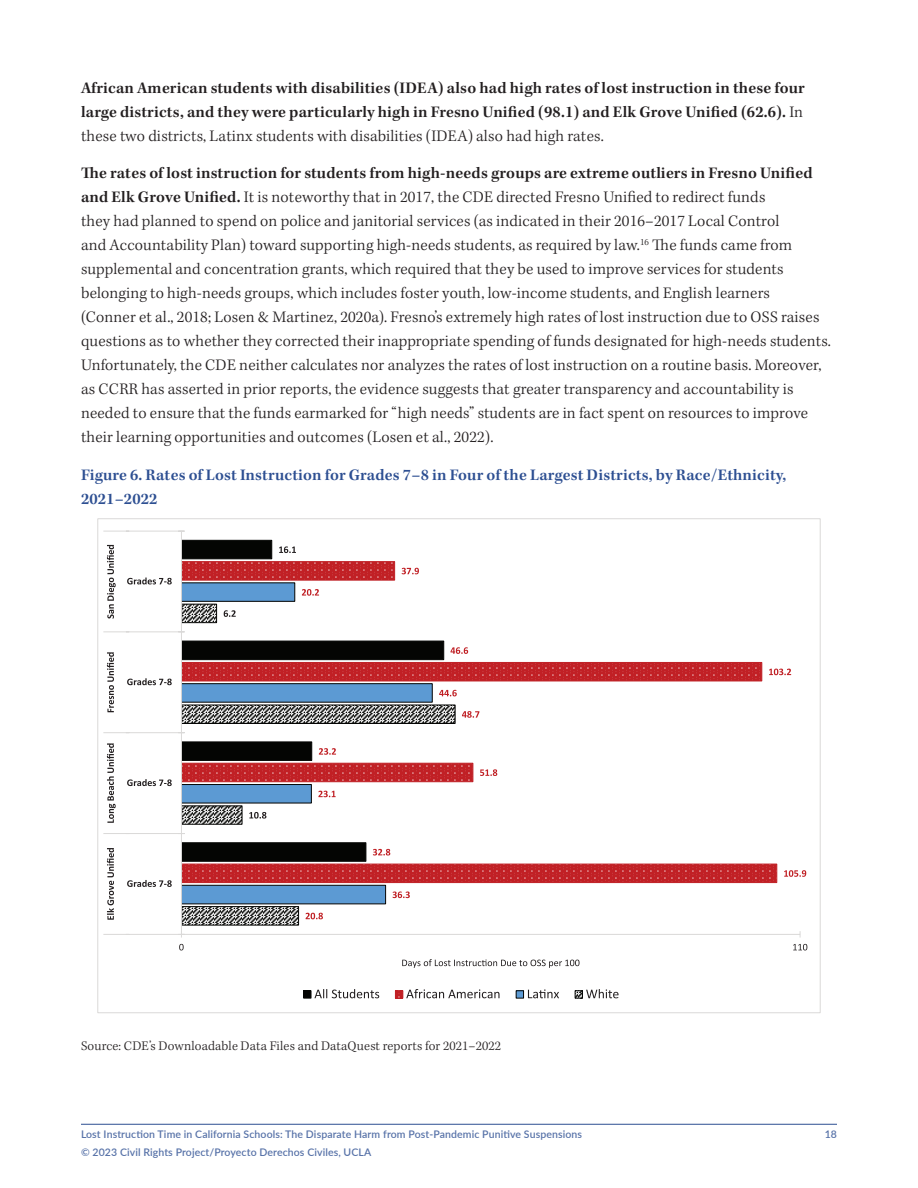
<style>
.page{position:relative;width:918px;height:1188px;background:#fff}
.page>*{position:absolute;margin:0;border:0;box-sizing:border-box;transform-origin:0 0}
.Body_regular{font:300 16.5px/24px "Kepler Std";letter-spacing:.01em;color:#231f20}
.Body_regular-2{font:600 16.5px/24px "Kepler Std";letter-spacing:.01em;color:#231f20;text-align:justify}
.Table_title{font:600 16.5px/24px "Kepler Std";letter-spacing:.01em;color:#2d4f92}
.t1{font:300 13.5px "Kepler Std";letter-spacing:.01em;color:#231f20}
.t2{font:600 10.5px/18px "Lato";letter-spacing:.01em;color:#5772a8}
.s1{font-weight:300}
.s2{font-weight:600}
</style>
<div class="page">
<hr style="left:81px;top:1124px;width:756px;height:1px;background:#2d4f92">
<svg style="left:182px;top:883px;width:274px;height:43px"></svg>
<svg style="left:182px;top:883px;width:251px;height:22px"></svg>
<svg style="left:182px;top:650px;width:596px;height:233px"></svg>
<svg style="left:182px;top:539px;width:263px;height:323px"></svg>
<hr style="left:181px;top:934px;width:619px;height:1px;background:#dad9d8">
<hr style="left:181px;top:531px;width:1px;height:403px;background:#dad9d8">
<hr style="left:126px;top:934px;width:59px;height:1px;background:#dad9d8">
<hr style="left:126px;top:833px;width:59px;height:1px;background:#dad9d8">
<hr style="left:126px;top:732px;width:59px;height:1px;background:#dad9d8">
<hr style="left:126px;top:631px;width:59px;height:1px;background:#dad9d8">
<hr style="left:126px;top:531px;width:59px;height:1px;background:#dad9d8">
<svg style="left:103px;top:934px;width:23px;height:1px"></svg>
<svg style="left:103px;top:833px;width:23px;height:1px"></svg>
<svg style="left:103px;top:732px;width:23px;height:1px"></svg>
<svg style="left:103px;top:631px;width:23px;height:1px"></svg>
<svg style="left:103px;top:531px;width:23px;height:1px"></svg>
<svg style="left:306px;top:913px;width:17px;height:6px"></svg>
<svg style="left:249px;top:812px;width:17px;height:7px"></svg>
<svg style="left:462px;top:711px;width:17px;height:7px"></svg>
<svg style="left:224px;top:610px;width:12px;height:7px"></svg>
<svg style="left:393px;top:892px;width:17px;height:6px"></svg>
<svg style="left:318px;top:791px;width:18px;height:6px"></svg>
<svg style="left:439px;top:690px;width:18px;height:6px"></svg>
<svg style="left:302px;top:589px;width:17px;height:7px"></svg>
<svg style="left:784px;top:870px;width:22px;height:7px"></svg>
<svg style="left:480px;top:769px;width:17px;height:7px"></svg>
<svg style="left:769px;top:669px;width:22px;height:6px"></svg>
<svg style="left:402px;top:568px;width:17px;height:6px"></svg>
<svg style="left:373px;top:849px;width:17px;height:7px"></svg>
<svg style="left:319px;top:748px;width:17px;height:7px"></svg>
<svg style="left:451px;top:647px;width:17px;height:7px"></svg>
<svg style="left:279px;top:546px;width:17px;height:7px"></svg>
<svg style="left:179px;top:944px;width:5px;height:6px"></svg>
<svg style="left:793px;top:944px;width:14px;height:6px"></svg>
<svg style="left:127px;top:880px;width:45px;height:7px"></svg>
<svg style="left:127px;top:779px;width:45px;height:7px"></svg>
<svg style="left:127px;top:678px;width:45px;height:7px"></svg>
<svg style="left:127px;top:578px;width:45px;height:6px"></svg>
<svg style="left:107px;top:848px;width:7px;height:72px"></svg>
<svg style="left:107px;top:743px;width:9px;height:80px"></svg>
<svg style="left:107px;top:652px;width:7px;height:60px"></svg>
<svg style="left:107px;top:545px;width:9px;height:74px"></svg>
<svg style="left:402px;top:959px;width:178px;height:9px"></svg>
<div style="left:304px;top:991px;width:7px;height:7px;background:#040503"></div>
<div style="left:303px;top:990px;width:8px;height:9px;border:1px solid #040503"></div>
<svg style="left:315px;top:989px;width:64px;height:9px"></svg>
<svg style="left:397px;top:992px;width:4px;height:5px"></svg>
<div style="left:395px;top:990px;width:8px;height:9px;border:1px solid #c02025"></div>
<svg style="left:406px;top:989px;width:94px;height:9px"></svg>
<div style="left:516px;top:991px;width:8px;height:7px;background:#5c9ad3"></div>
<div style="left:516px;top:990px;width:8px;height:9px;border:1px solid #040503"></div>
<svg style="left:528px;top:989px;width:31px;height:9px"></svg>
<svg style="left:577px;top:992px;width:4px;height:5px"></svg>
<div style="left:575px;top:990px;width:8px;height:9px;border:1px solid #040503"></div>
<svg style="left:586px;top:989px;width:33px;height:9px"></svg>
<p class="Body_regular-2" style="left:81px;top:76px;width:725px">African American students with disabilities (IDEA) also had high rates of lost instruction in these four large districts, and they were particularly high in Fresno Unified (98.1) and Elk Grove Unified (62.6). <span class="s1">In these two districts, Latinx students with disabilities (IDEA) also had high rates.</span></p>
<p class="Body_regular" style="left:81px;top:162px;width:752px"><span class="s2">The rates of lost instruction for students from high-needs groups are extreme outliers in Fresno Unified and Elk Grove Unified.</span> It is noteworthy that in 2017, the CDE directed Fresno Unified to redirect funds<br>they had planned to spend on police and janitorial services (as indicated in their 2016–2017 Local Control<br>and Accountability Plan) toward supporting high-needs students, as required by law.<sup>16</sup> The funds came from supplemental and concentration grants, which required that they be used to improve services for students belonging to high-needs groups, which includes foster youth, low-income students, and English learners<br>(Conner et al., 2018; Losen &amp; Martinez, 2020a). Fresno’s extremely high rates of lost instruction due to OSS raises questions as to whether they corrected their inappropriate spending of funds designated for high-needs students.<br>Unfortunately, the CDE neither calculates nor analyzes the rates of lost instruction on a routine basis. Moreover, as CCRR has asserted in prior reports, the evidence suggests that greater transparency and accountability is needed to ensure that the funds earmarked for “high needs” students are in fact spent on resources to improve their learning opportunities and outcomes (Losen et al., 2022).</p>
<p class="Table_title" style="left:81px;top:463px;width:707px">Figure 6. Rates of Lost Instruction for Grades 7–8 in Four of the Largest Districts, by Race/Ethnicity,<br>2021–2022</p>
<p class="t1" style="left:81px;top:1038px;width:422px">Source: CDE’s Downloadable Data Files and DataQuest reports for 2021–2022</p>
<p class="t2" style="left:81px;top:1125px;width:503px">Lost Instruction Time in California Schools: The Disparate Harm from Post-Pandemic Punitive Suspensions © 2023 Civil Rights Project/Proyecto Derechos Civiles, UCLA</p>
<p class="t2" style="left:825px;top:1125px;width:14px">18</p>
</div>
